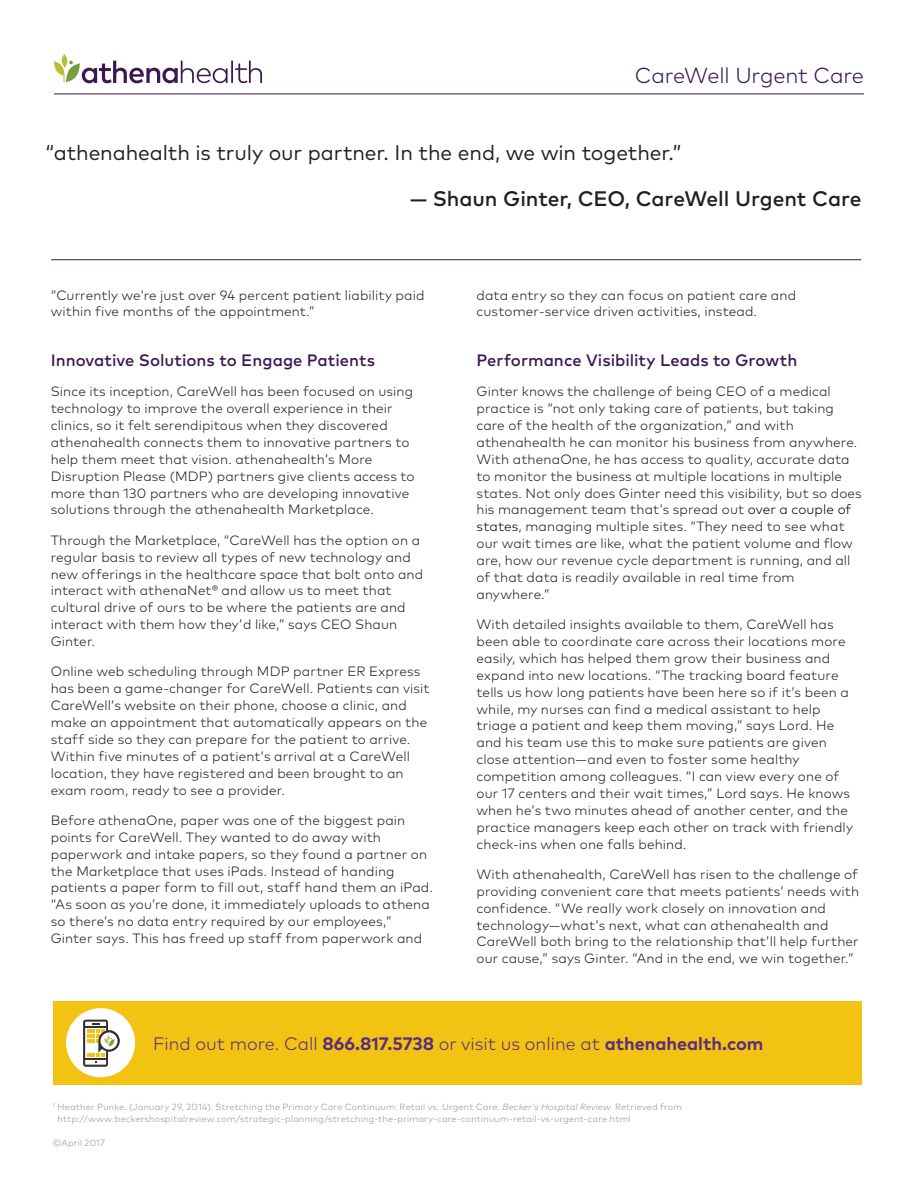
<style>
.page{position:relative;width:918px;height:1188px;background:#fff}
.page>*{position:absolute;margin:0;border:0;box-sizing:border-box;transform-origin:0 0}
.t1{font:300 21.75px "Mark OT";letter-spacing:-.01em;color:#3c1851}
.t2{font:21px "Mark OT";letter-spacing:-.005em;color:#231f20}
.t3{font:500 21px "Mark OT";letter-spacing:-.005em;color:#231f20}
.t4{font:300 18px "Mark OT";color:#592c82}
.t5{font:500 16.5px "Mark OT";color:#3c1851}
.t6{font:300 13.5px/16.8px "Mark OT";letter-spacing:.01em;color:#231f20}
.t7{font:300 9px/12px "Mark OT";letter-spacing:.02em;color:#939598}
.s1{color:#040503}
.s2{font-weight:700}
.s3{font-style:italic}
</style>
<div class="page">
<div style="left:54px;top:1001px;width:808px;height:83px;background:#f3c314"></div>
<div style="left:66px;top:1008px;width:69px;height:69px;background:#fff;border-radius:50%"></div>
<svg style="left:83px;top:1020px;width:37px;height:47px"></svg>
<svg style="left:62px;top:54px;width:5px;height:14px"></svg>
<svg style="left:54px;top:61px;width:208px;height:22px"></svg>
<hr style="left:54px;top:94px;width:810px;height:1px;background:#3c1851">
<hr style="left:51px;top:259px;width:810px;height:1px;background:#3c1851">
<h1 class="t1" style="left:635px;top:63px;width:231px">CareWell Urgent Care</h1>
<h2 class="t2" style="left:46px;top:140px;width:638px">“athenahealth is truly our partner. In the end, we win together.”</h2>
<h2 class="t3" style="left:410px;top:186px;width:453px">— Shaun Ginter, CEO, CareWell Urgent Care</h2>
<p class="t6" style="left:51px;top:286px;width:375px">“Currently we’re just over 94 percent patient liability paid within five months of the appointment.”</p>
<p class="t5" style="left:51px;top:350px;width:326px">Innovative Solutions to Engage Patients</p>
<p class="t6" style="left:51px;top:383px;width:365px">Since its inception, CareWell has been focused on using technology to improve the overall experience in their clinics, so it felt serendipitous when they discovered athenahealth connects them to innovative partners to help them meet that vision. athenahealth’s More Disruption Please (MDP) partners give clients access to more than 130 partners who are developing innovative solutions through the athenahealth Marketplace.</p>
<p class="t6" style="left:51px;top:532px;width:374px">Through the Marketplace, “CareWell has the option on a regular basis to review all types of new technology and new offerings in the healthcare space that bolt onto and interact with athenaNet® and allow us to meet that cultural drive of ours to be where the patients are and interact with them how they’d like,” says CEO Shaun Ginter.</p>
<p class="t6" style="left:51px;top:663px;width:380px">Online web scheduling through MDP partner ER Express has been a game-changer for CareWell. Patients can visit CareWell’s website on their phone, choose a clinic, and make an appointment that automatically appears on the staff side so they can prepare for the patient to arrive.<br>Within five minutes of a patient’s arrival at a CareWell location, they have registered and been brought to an exam room, ready to see a provider.</p>
<p class="t6" style="left:51px;top:812px;width:384px">Before athenaOne, paper was one of the biggest pain points for CareWell. They wanted to do away with paperwork and intake papers, so they found a partner on the Marketplace that uses iPads. Instead of handing patients a paper form to fill out, staff hand them an iPad. “As soon as you’re done, it immediately uploads to athena so there’s no data entry required by our employees,” Ginter says. This has freed up staff from paperwork and</p>
<p class="t6" style="left:477px;top:286px;width:321px">data entry so they can focus on patient care and customer-service driven activities, instead.</p>
<p class="t5" style="left:477px;top:350px;width:322px">Performance Visibility Leads to Growth</p>
<p class="t6" style="left:477px;top:383px;width:387px">Ginter knows the challenge of being CEO of a medical practice is “not only taking care of patients, but taking care of the health of the organization,” and with athenahealth he can monitor his business from anywhere.<br>With athenaOne, he has access to quality, accurate data to monitor the business at multiple locations in multiple states. Not only does Ginter need this visibility, but so does his management team that’s spread out <span class="s1">over a couple of states</span>, managing multiple sites. “They need to see what our wait times are like, what the patient volume and flow are, how our revenue cycle department is running, and all of that data is readily available in real time from anywhere.”</p>
<p class="t6" style="left:477px;top:616px;width:378px">With detailed insights available to them, CareWell has been able to coordinate care across their locations more easily, which has helped them grow their business and expand into new locations. “The tracking board feature tells us how long patients have been here so if it’s been a while, my nurses can find a medical assistant to help triage a patient and keep them moving,” says Lord. He and his team use this to make sure patients are given close attention—and even to foster some healthy competition among colleagues. “I can view every one of our 17 centers and their wait times,” Lord says. He knows when he’s two minutes ahead of another center, and the practice managers keep each other on track with friendly check-ins when one falls behind.</p>
<p class="t6" style="left:477px;top:866px;width:384px">With athenahealth, CareWell has risen to the challenge of providing convenient care that meets patients’ needs with confidence. “We really work closely on innovation and technology—what’s next, what can athenahealth and CareWell both bring to the relationship that’ll help further our cause,” says Ginter. “And in the end, we win together.”</p>
<h3 class="t4" style="left:153px;top:1033px;width:612px">Find out more. Call <span class="s2">866.817.5738</span> or visit us online at <span class="s2">athenahealth.com</span></h3>
<p class="t7" style="left:58px;top:1101px;width:626px;text-indent:-5px"><sup>1</sup> Heather Punke. (January 29, 2014). Stretching the Primary Care Continuum: Retail vs. Urgent Care. <span class="s3">Becker’s Hospital Review</span>. Retrieved from http://www.beckershospitalreview.com/strategic-planning/stretching-the-primary-care-continuum-retail-vs-urgent-care.html</p>
<p class="t7" style="left:53px;top:1137px;width:54px">©April 2017</p>
</div>
